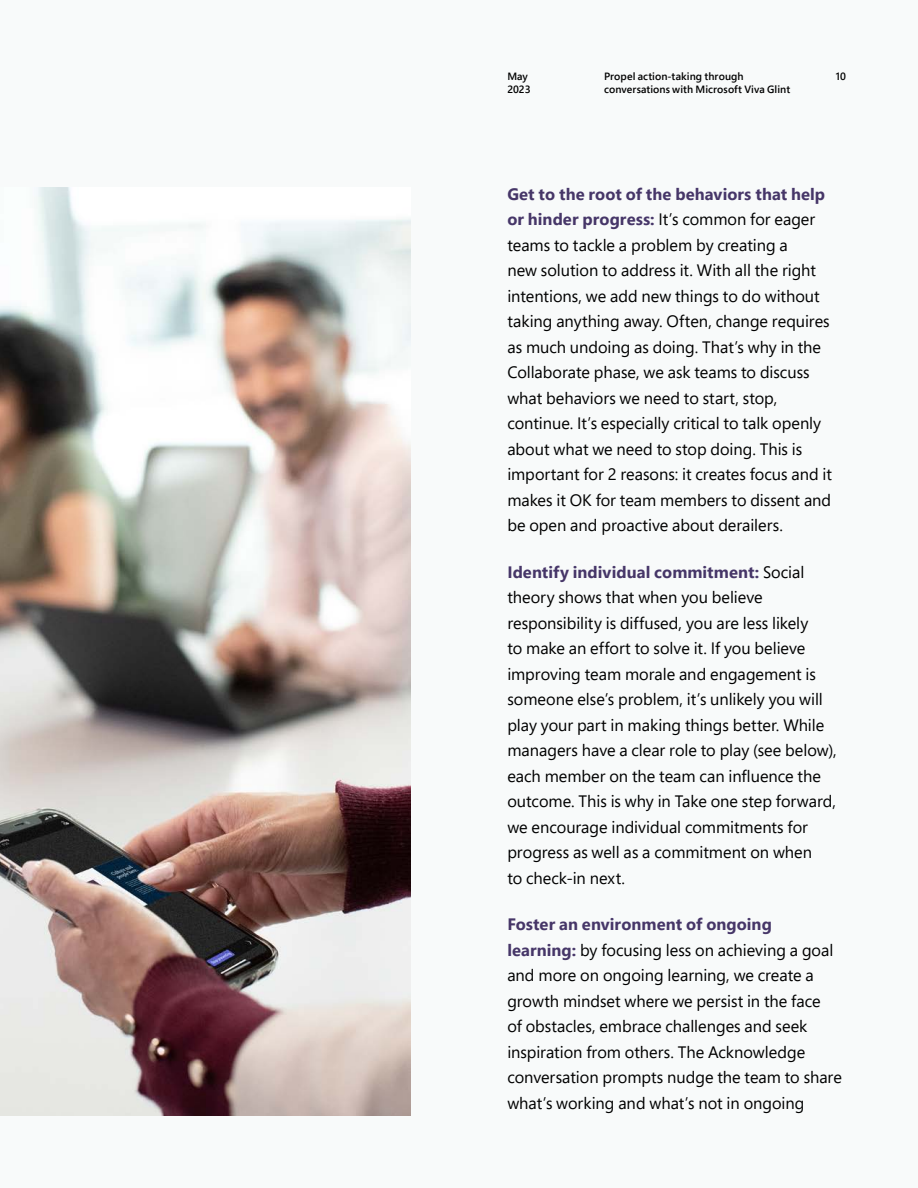
<style>
.page{position:relative;width:918px;height:1188px;background:#f8fafa}
.page>*{position:absolute;margin:0;border:0;box-sizing:border-box;transform-origin:0 0}
.Body_copy{font:16.5px/25.5px "Segoe Pro";color:#000}
.Page_Header{font:600 10.5px/13.5px "Segoe Pro";letter-spacing:.005em;color:#000}
.Page{font:600 10.5px "Segoe Pro";color:#000}
.s1{font-weight:700;color:#463668}
</style>
<div class="page">
<img style="left:0;top:188px;width:411px;height:928px">
<p class="Page_Header" style="left:507px;top:69px;width:25px">May<br>2023</p>
<p class="Page_Header" style="left:604px;top:69px;width:188px">Propel action-taking through conversations with Microsoft Viva Glint</p>
<p class="Page" style="left:836px;top:69px;width:12px">10</p>
<p class="Body_copy" style="left:507px;top:181px;width:326px"><span class="s1">Get to the root of the behaviors that help or hinder progress:</span> It’s common for eager teams to tackle a problem by creating a<br>new solution to address it. With all the right intentions, we add new things to do without taking anything away. Often, change requires as much undoing as doing. That’s why in the Collaborate phase, we ask teams to discuss what behaviors we need to start, stop, continue. It’s especially critical to talk openly about what we need to stop doing. This is important for 2 reasons: it creates focus and it makes it OK for team members to dissent and be open and proactive about derailers.</p>
<p class="Body_copy" style="left:507px;top:559px;width:331px"><span class="s1">Identify individual commitment:</span> Social theory shows that when you believe responsibility is diffused, you are less likely<br>to make an effort to solve it. If you believe improving team morale and engagement is someone else’s problem, it’s unlikely you will play your part in making things better. While managers have a clear role to play (see below), each member on the team can influence the outcome. This is why in Take one step forward, we encourage individual commitments for progress as well as a commitment on when<br>to check-in next.</p>
<p class="Body_copy" style="left:507px;top:911px;width:336px"><span class="s1">Foster an environment of ongoing learning:</span> by focusing less on achieving a goal and more on ongoing learning, we create a growth mindset where we persist in the face<br>of obstacles, embrace challenges and seek inspiration from others. The Acknowledge conversation prompts nudge the team to share what’s working and what’s not in ongoing</p>
</div>
